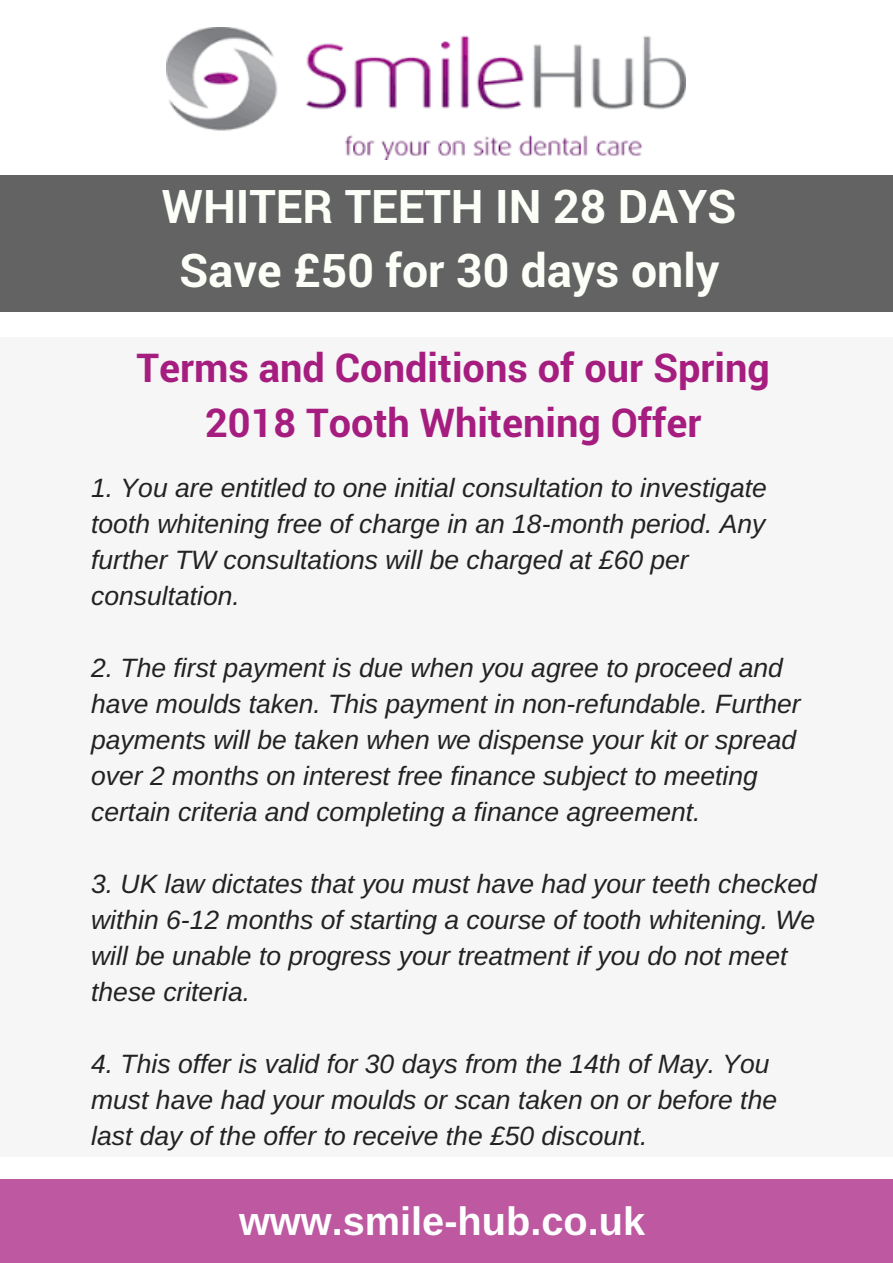
<style>
.page{position:relative;width:893px;height:1263px;background:#fff}
.page>*{position:absolute;margin:0;border:0;box-sizing:border-box;transform-origin:0 0}
.t1{font:700 46.35px/64.2px "Roboto";color:#fbfff8;text-align:center}
.t2{font:700 39.75px/55.2px "Roboto";color:#a61d80;text-align:center}
.t3{font:700 39.75px "Arimo";color:#fff}
.t4{font:italic 26.55px/36px "Arimo";color:#222}
.t5{font:700 26.55px "Arimo";color:#fff}
</style>
<div class="page">
<img style="left:167px;top:27px;width:519px;height:133px">
<div style="left:0;top:1179px;width:893px;height:84px;background:#bd58a1"></div>
<div style="left:0;top:176px;width:893px;height:136px;background:#636363"></div>
<div style="left:0;top:337px;width:893px;height:819px;background:#f6f6f6"></div>
<h1 class="t1" style="left:162px;top:173px;width:576px">WHITER TEETH IN 28 DAYS<br>Save £50 for 30 days only</h1>
<p class="t5" style="left:123px;top:250px;width:638px">Did you know that adults should not conume more</p>
<h2 class="t2" style="left:136px;top:339px;width:635px">Terms and Conditions of our Spring<br>2018 Tooth Whitening Offer</h2>
<p class="t4" style="left:91px;top:469px;width:677px">1. You are entitled to one initial consultation to investigate tooth whitening free of charge in an 18-month period. Any further TW consultations will be charged at £60 per consultation.</p>
<p class="t4" style="left:91px;top:649px;width:711px">2. The first payment is due when you agree to proceed and have moulds taken. This payment in non-refundable. Further payments will be taken when we dispense your kit or spread over 2 months on interest free finance subject to meeting certain criteria and completing a finance agreement.</p>
<p class="t4" style="left:91px;top:866px;width:727px">3. UK law dictates that you must have had your teeth checked within 6-12 months of starting a course of tooth whitening. We will be unable to progress your treatment if you do not meet these criteria.</p>
<p class="t4" style="left:91px;top:1046px;width:687px">4. This offer is valid for 30 days from the 14th of May. You must have had your moulds or scan taken on or before the last day of the offer to receive the £50 discount.</p>
<h2 class="t3" style="left:239px;top:1199px;width:408px">www.smile-hub.co.uk</h2>
</div>
